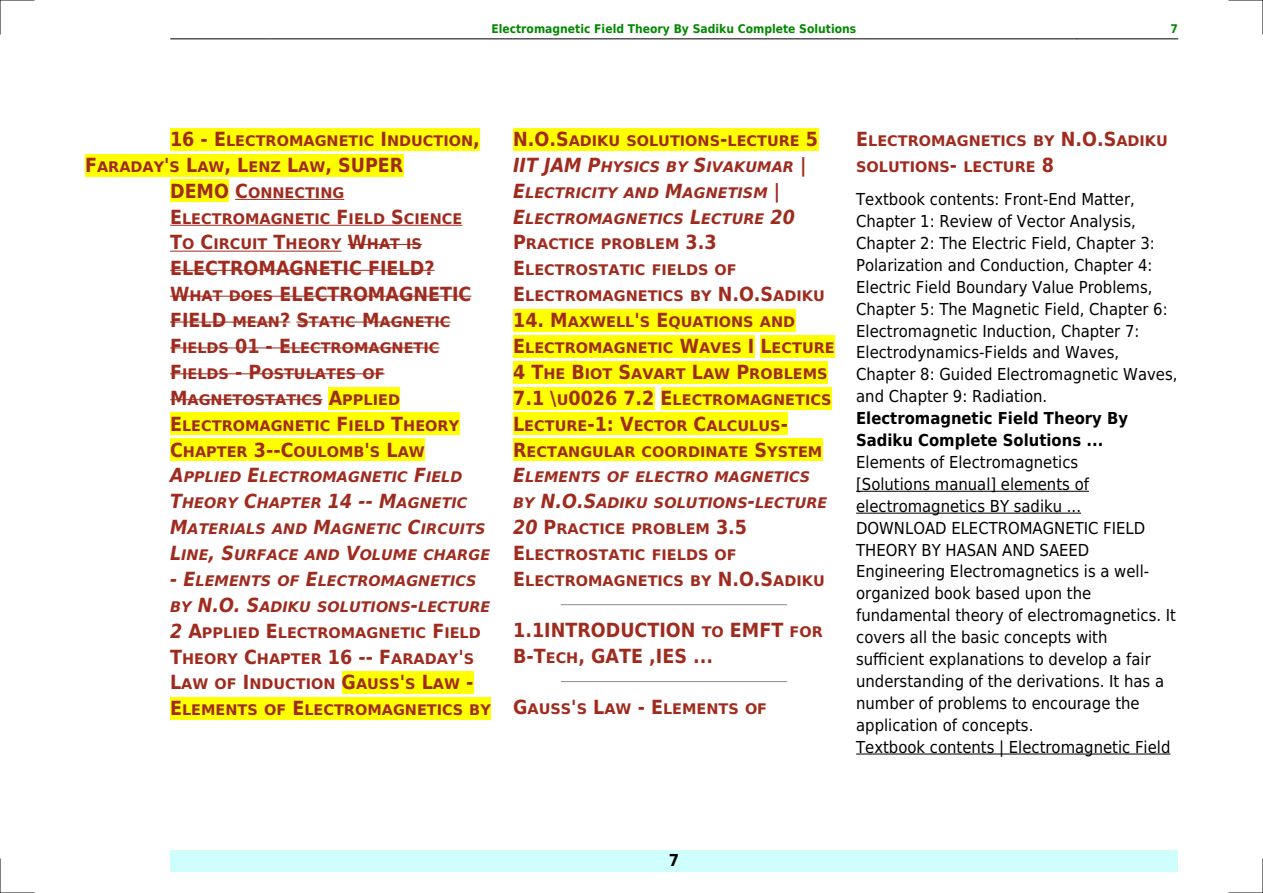
<style>
.page{position:relative;width:1263px;height:893px;background:#fff}
.page>*{position:absolute;margin:0;border:0;box-sizing:border-box;transform-origin:0 0}
.t1{font:700 19.5px/25.8px "DejaVu Sans Condensed";color:#9f2b1e}
.t2{font:16.5px/21.9px "DejaVu Sans Condensed";color:#000}
.t3{font:700 16.5px/21.9px "DejaVu Sans Condensed";color:#000}
.t4{font:700 14.7px/26px "DejaVu Sans Condensed";color:#9f2b1e;scale:1.1 1}
.t5{font:700 12px "DejaVu Sans Condensed";color:#080}
.s1{font-size:19.5px}
.s2{font-size:14.7px}
.s3{font-style:italic;font-size:19.5px}
.s4{font-style:italic}
</style>
<div class="page">
<hr style="left:170px;top:39px;width:101px;height:1px;background:#000">
<hr style="left:271px;top:39px;width:805px;height:1px;background:#000">
<hr style="left:1077px;top:39px;width:101px;height:1px;background:#000">
<div style="left:170px;top:850px;width:1008px;height:22px;background:#cffffc"></div>
<div style="left:170px;top:128px;width:310px;height:23px;background:#ff0"></div>
<div style="left:85px;top:154px;width:318px;height:22px;background:#ff0"></div>
<div style="left:170px;top:180px;width:59px;height:22px;background:#ff0"></div>
<hr style="left:235px;top:199px;width:109px;height:1px;background:#9f2b1e">
<hr style="left:170px;top:225px;width:292px;height:1px;background:#9f2b1e">
<hr style="left:170px;top:251px;width:171px;height:1px;background:#9f2b1e">
<hr style="left:348px;top:244px;width:74px;height:1px;background:#9f2b1e">
<hr style="left:170px;top:270px;width:264px;height:1px;background:#9f2b1e">
<hr style="left:170px;top:296px;width:301px;height:1px;background:#9f2b1e">
<hr style="left:170px;top:322px;width:120px;height:1px;background:#9f2b1e">
<hr style="left:296px;top:322px;width:154px;height:1px;background:#9f2b1e">
<hr style="left:170px;top:347px;width:269px;height:1px;background:#9f2b1e">
<hr style="left:170px;top:373px;width:215px;height:1px;background:#9f2b1e">
<hr style="left:170px;top:399px;width:153px;height:1px;background:#9f2b1e">
<div style="left:329px;top:387px;width:71px;height:22px;background:#ff0"></div>
<div style="left:170px;top:413px;width:289px;height:22px;background:#ff0"></div>
<div style="left:170px;top:438px;width:255px;height:23px;background:#ff0"></div>
<div style="left:342px;top:671px;width:131px;height:23px;background:#ff0"></div>
<div style="left:170px;top:697px;width:321px;height:23px;background:#ff0"></div>
<div style="left:513px;top:128px;width:305px;height:23px;background:#ff0"></div>
<div style="left:513px;top:309px;width:282px;height:23px;background:#ff0"></div>
<div style="left:513px;top:335px;width:241px;height:23px;background:#ff0"></div>
<div style="left:760px;top:335px;width:75px;height:23px;background:#ff0"></div>
<div style="left:513px;top:361px;width:315px;height:22px;background:#ff0"></div>
<div style="left:513px;top:387px;width:141px;height:22px;background:#ff0"></div>
<div style="left:661px;top:387px;width:170px;height:22px;background:#ff0"></div>
<div style="left:513px;top:413px;width:275px;height:22px;background:#ff0"></div>
<div style="left:513px;top:438px;width:309px;height:23px;background:#ff0"></div>
<hr style="left:561px;top:604px;width:226px;height:1px;background:#999">
<hr style="left:561px;top:681px;width:226px;height:1px;background:#999">
<hr style="left:856px;top:491px;width:233px;height:1px;background:#000">
<hr style="left:856px;top:513px;width:225px;height:1px;background:#000">
<hr style="left:856px;top:754px;width:314px;height:1px;background:#000">
<hr style="left:0;top:0;width:34px;height:1px;background:#000">
<hr style="left:1229px;top:0;width:34px;height:1px;background:#000">
<hr style="left:0;top:892px;width:34px;height:1px;background:#000">
<hr style="left:1229px;top:892px;width:34px;height:1px;background:#000">
<hr style="left:0;top:0;width:1px;height:34px;background:#000">
<hr style="left:0;top:859px;width:1px;height:34px;background:#000">
<hr style="left:1262px;top:0;width:1px;height:34px;background:#000">
<hr style="left:1262px;top:859px;width:1px;height:34px;background:#000">
<p class="t5" style="left:491px;top:21px;width:366px">Electromagnetic Field Theory By Sadiku Complete Solutions</p>
<p class="t5" style="left:1170px;top:21px;width:9px">7</p>
<p class="t4" style="left:170px;top:128px;width:283px"><span class="s1">16 - E</span>LECTROMAGNETIC <span class="s1">I</span>NDUCTION<span class="s1">,</span></p>
<p class="t4" style="left:85px;top:154px;width:291px"><span class="s1">F</span>ARADAY<span class="s1">'</span>S <span class="s1">L</span>AW<span class="s1">, L</span>ENZ <span class="s1">L</span>AW<span class="s1">, SUPER</span></p>
<p class="t4" style="left:170px;top:180px;width:160px"><span class="s1">DEMO C</span>ONNECTING</p>
<p class="t4" style="left:170px;top:206px;width:267px"><span class="s1">E</span>LECTROMAGNETIC <span class="s1">F</span>IELD <span class="s1">S</span>CIENCE</p>
<p class="t4" style="left:170px;top:231px;width:231px"><span class="s1">T</span>O <span class="s1">C</span>IRCUIT <span class="s1">T</span>HEORY <span class="s1">W</span>HAT IS</p>
<h1 class="t1" style="left:170px;top:256px;width:303px">ELECTROMAGNETIC FIELD?<br>W<span class="s2">HAT DOES</span> ELECTROMAGNETIC</h1>
<p class="t4" style="left:170px;top:309px;width:292px"><span class="s1">FIELD</span> MEAN<span class="s1">? S</span>TATIC <span class="s1">M</span>AGNETIC<br><span class="s1">F</span>IELDS <span class="s1">01 - E</span>LECTROMAGNETIC<br><span class="s1">F</span>IELDS <span class="s1">- P</span>OSTULATES OF<br><span class="s1">M</span>AGNETOSTATICS <span class="s1">A</span>PPLIED<br><span class="s1">E</span>LECTROMAGNETIC <span class="s1">F</span>IELD <span class="s1">T</span>HEORY<br><span class="s1">C</span>HAPTER <span class="s1">3--C</span>OULOMB<span class="s1">'</span>S <span class="s1">L</span>AW<br><span class="s3">A</span><span class="s4">PPLIED</span> <span class="s3">E</span><span class="s4">LECTROMAGNETIC</span> <span class="s3">F</span><span class="s4">IELD<br></span><span class="s3">T</span><span class="s4">HEORY</span> <span class="s3">C</span><span class="s4">HAPTER</span> <span class="s3">14 -- M</span><span class="s4">AGNETIC<br></span><span class="s3">M</span><span class="s4">ATERIALS AND</span> <span class="s3">M</span><span class="s4">AGNETIC</span> <span class="s3">C</span><span class="s4">IRCUITS<br></span><span class="s3">L</span><span class="s4">INE</span><span class="s3">, S</span><span class="s4">URFACE AND</span> <span class="s3">V</span><span class="s4">OLUME CHARGE</span></p>
<p class="t4" style="left:170px;top:568px;width:293px"><span class="s3">- E</span><span class="s4">LEMENTS OF</span> <span class="s3">E</span><span class="s4">LECTROMAGNETICS<br>BY</span> <span class="s3">N.O. S</span><span class="s4">ADIKU SOLUTIONS</span><span class="s3">-</span><span class="s4">LECTURE<br></span><span class="s3">2</span> <span class="s1">A</span>PPLIED <span class="s1">E</span>LECTROMAGNETIC <span class="s1">F</span>IELD<br><span class="s1">T</span>HEORY <span class="s1">C</span>HAPTER <span class="s1">16 -- F</span>ARADAY<span class="s1">'</span>S<br><span class="s1">L</span>AW OF <span class="s1">I</span>NDUCTION <span class="s1">G</span>AUSS<span class="s1">'</span>S <span class="s1">L</span>AW <span class="s1">-<br>E</span>LEMENTS OF <span class="s1">E</span>LECTROMAGNETICS BY</p>
<p class="t4" style="left:513px;top:128px;width:285px"><span class="s1">N.O.S</span>ADIKU SOLUTIONS<span class="s1">-</span>LECTURE <span class="s1">5<br></span><span class="s3">IIT JAM P</span><span class="s4">HYSICS BY</span> <span class="s3">S</span><span class="s4">IVAKUMAR</span> <span class="s3">|<br>E</span><span class="s4">LECTRICITY AND</span> <span class="s3">M</span><span class="s4">AGNETISM</span> <span class="s3">|<br>E</span><span class="s4">LECTROMAGNETICS</span> <span class="s3">L</span><span class="s4">ECTURE</span> <span class="s3">20<br></span><span class="s1">P</span>RACTICE PROBLEM <span class="s1">3.3<br>E</span>LECTROSTATIC FIELDS OF<br><span class="s1">E</span>LECTROMAGNETICS BY <span class="s1">N.O.S</span>ADIKU</p>
<p class="t4" style="left:513px;top:309px;width:294px"><span class="s1">14. M</span>AXWELL<span class="s1">'</span>S <span class="s1">E</span>QUATIONS AND<br><span class="s1">E</span>LECTROMAGNETIC <span class="s1">W</span>AVES <span class="s1">I L</span>ECTURE<br><span class="s1">4 T</span>HE <span class="s1">B</span>IOT <span class="s1">S</span>AVART <span class="s1">L</span>AW <span class="s1">P</span>ROBLEMS<br><span class="s1">7.1 \</span>U<span class="s1">0026 7.2 E</span>LECTROMAGNETICS<br><span class="s1">L</span>ECTURE<span class="s1">-1: V</span>ECTOR <span class="s1">C</span>ALCULUS<span class="s1">-<br>R</span>ECTANGULAR COORDINATE <span class="s1">S</span>YSTEM<br><span class="s3">E</span><span class="s4">LEMENTS OF ELECTRO MAGNETICS<br>BY</span> <span class="s3">N.O.S</span><span class="s4">ADIKU SOLUTIONS</span><span class="s3">-</span><span class="s4">LECTURE<br></span><span class="s3">20</span> <span class="s1">P</span>RACTICE PROBLEM <span class="s1">3.5<br>E</span>LECTROSTATIC FIELDS OF<br><span class="s1">E</span>LECTROMAGNETICS BY <span class="s1">N.O.S</span>ADIKU</p>
<h1 class="t1" style="left:513px;top:617px;width:311px">1.1INTRODUCTION <span class="s2">TO</span> EMFT <span class="s2">FOR<br></span>B-T<span class="s2">ECH</span>, GATE ,IES ...</h1>
<p class="t4" style="left:513px;top:696px;width:232px"><span class="s1">G</span>AUSS<span class="s1">'</span>S <span class="s1">L</span>AW <span class="s1">- E</span>LEMENTS OF</p>
<p class="t4" style="left:856px;top:128px;width:285px"><span class="s1">E</span>LECTROMAGNETICS BY <span class="s1">N.O.S</span>ADIKU<br>SOLUTIONS<span class="s1">-</span> LECTURE <span class="s1">8</span></p>
<p class="t2" style="left:856px;top:189px;width:323px">Textbook contents: Front-End Matter, Chapter 1: Review of Vector Analysis, Chapter 2: The Electric Field, Chapter 3:<br>Polarization and Conduction, Chapter 4:<br>Electric Field Boundary Value Problems, Chapter 5: The Magnetic Field, Chapter 6:<br>Electromagnetic Induction, Chapter 7:<br>Electrodynamics-Fields and Waves, Chapter 8: Guided Electromagnetic Waves, and Chapter 9: Radiation.</p>
<p class="t3" style="left:856px;top:407px;width:273px">Electromagnetic Field Theory By<br>Sadiku Complete Solutions ...</p>
<p class="t2" style="left:856px;top:451px;width:321px">Elements of Electromagnetics<br>[Solutions manual] elements of electromagnetics BY sadiku ...<br>DOWNLOAD ELECTROMAGNETIC FIELD THEORY BY HASAN AND SAEED Engineering Electromagnetics is a well&shy;organized book based upon the fundamental theory of electromagnetics. It covers all the basic concepts with sufficient explanations to develop a fair understanding of the derivations. It has a number of problems to encourage the application of concepts.<br>Textbook contents | Electromagnetic Field</p>
<p class="t3" style="left:669px;top:850px;width:12px">7</p>
</div>
